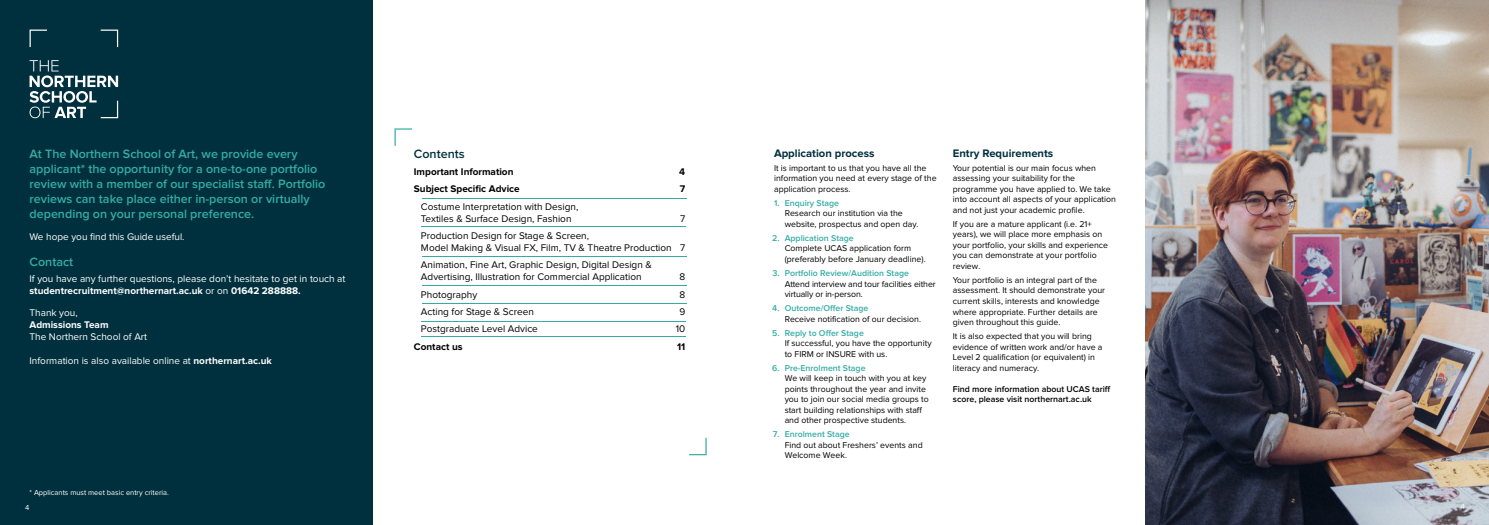
<style>
.page{position:relative;width:1489px;height:525px;background:#fff}
.page>*{position:absolute;margin:0;border:0;box-sizing:border-box;transform-origin:0 0}
.t1{font:600 12.5px/15px "Proxima Nova";color:#34aca4}
.t2{font:600 12.5px "Proxima Nova";color:#00303e}
.t3{font:700 11.25px "Proxima Nova";color:#00303e}
.t4{font:10px/12px "Proxima Nova";color:#000}
.t5{font:10px/12px "Proxima Nova";color:#fff}
.t6{font:700 10px "Proxima Nova";color:#000}
.t7{font:700 10px "Proxima Nova";color:#fff}
.t8{font:8.75px/10.5px "Proxima Nova";color:#000}
.t9{font:600 8.75px "Proxima Nova";color:#34aca4}
.t10{font:600 8.75px/10.5px "Proxima Nova";color:#000}
.t11{font:7.5px "Proxima Nova";color:#fff}
.s1{font-weight:700}
</style>
<div class="page">
<div style="left:0;top:0;width:372px;height:524px;background:#00303e"></div>
<svg style="left:30px;top:60px;width:88px;height:58px"></svg>
<svg style="left:101px;top:30px;width:17px;height:17px"></svg>
<svg style="left:30px;top:30px;width:17px;height:17px"></svg>
<svg style="left:394px;top:128px;width:18px;height:18px"></svg>
<svg style="left:689px;top:437px;width:17px;height:18px"></svg>
<img style="left:1145px;top:0;width:343px;height:524px">
<hr style="left:421px;top:226px;width:265px;height:1px;background:#34aca4">
<hr style="left:421px;top:255px;width:265px;height:1px;background:#34aca4">
<hr style="left:421px;top:284px;width:265px;height:1px;background:#34aca4">
<hr style="left:421px;top:302px;width:265px;height:1px;background:#34aca4">
<hr style="left:421px;top:320px;width:265px;height:1px;background:#34aca4">
<hr style="left:421px;top:336px;width:265px;height:1px;background:#34aca4">
<hr style="left:421px;top:198px;width:265px;height:1px;background:#34aca4">
<p class="t1" style="left:30px;top:147px;width:297px">At The Northern School of Art, we provide every applicant* the opportunity for a one-to-one portfolio review with a member of our specialist staff. Portfolio reviews can take place either in-person or virtually depending on your personal preference.</p>
<p class="t5" style="left:30px;top:231px;width:157px">We hope you find this Guide useful.</p>
<h1 class="t1" style="left:30px;top:255px;width:45px">Contact</h1>
<p class="t5" style="left:30px;top:273px;width:317px">If you have any further questions, please don’t hesitate to get in touch at <span class="s1">studentrecruitment@northernart.ac.uk</span> or on <span class="s1">01642 288888.</span></p>
<p class="t5" style="left:30px;top:307px;width:50px">Thank you,</p>
<p class="t7" style="left:30px;top:320px;width:81px">Admissions Team</p>
<p class="t5" style="left:30px;top:331px;width:119px">The Northern School of Art</p>
<p class="t5" style="left:30px;top:355px;width:244px">Information is also available online at <span class="s1">northernart.ac.uk</span></p>
<p class="t11" style="left:30px;top:489px;width:141px">* Applicants must meet basic entry criteria.</p>
<h1 class="t2" style="left:414px;top:148px;width:52px">Contents</h1>
<p class="t6" style="left:414px;top:167px;width:101px">Important Information</p>
<p class="t6" style="left:679px;top:167px;width:7px">4</p>
<p class="t6" style="left:414px;top:185px;width:107px">Subject Specific Advice</p>
<p class="t6" style="left:679px;top:185px;width:7px">7</p>
<p class="t4" style="left:421px;top:201px;width:159px">Costume Interpretation with Design,<br>Textiles &amp; Surface Design, Fashion</p>
<p class="t4" style="left:680px;top:213px;width:7px">7</p>
<p class="t4" style="left:421px;top:230px;width:266px">Production Design for Stage &amp; Screen,<br>Model Making &amp; Visual FX, Film, TV &amp; Theatre Production 7</p>
<p class="t4" style="left:421px;top:259px;width:232px">Animation, Fine Art, Graphic Design, Digital Design &amp;<br>Advertising, Illustration for Commercial Application</p>
<p class="t4" style="left:679px;top:271px;width:7px">8</p>
<p class="t4" style="left:421px;top:289px;width:58px">Photography</p>
<p class="t4" style="left:679px;top:289px;width:7px">8</p>
<p class="t4" style="left:421px;top:306px;width:114px">Acting for Stage &amp; Screen</p>
<p class="t4" style="left:679px;top:306px;width:7px">9</p>
<p class="t4" style="left:421px;top:323px;width:118px">Postgraduate Level Advice</p>
<p class="t4" style="left:675px;top:323px;width:11px">10</p>
<p class="t6" style="left:414px;top:342px;width:50px">Contact us</p>
<p class="t6" style="left:677px;top:342px;width:10px">11</p>
<p class="t3" style="left:774px;top:148px;width:102px">Application process</p>
<p class="t8" style="left:774px;top:163px;width:164px">It is important to us that you have all the information you need at every stage of the application process.</p>
<p class="t9" style="left:774px;top:199px;width:67px">1. Enquiry Stage</p>
<p class="t8" style="left:784px;top:208px;width:135px">Research our institution via the website, prospectus and open day.</p>
<p class="t9" style="left:772px;top:234px;width:83px">2. Application Stage</p>
<p class="t8" style="left:784px;top:243px;width:142px">Complete UCAS application form (preferably before January deadline).</p>
<p class="t9" style="left:772px;top:269px;width:138px">3. Portfolio Review/Audition Stage</p>
<p class="t8" style="left:784px;top:279px;width:152px">Attend interview and tour facilities either virtually or in-person.</p>
<p class="t9" style="left:772px;top:304px;width:98px">4. Outcome/Offer Stage</p>
<p class="t8" style="left:784px;top:314px;width:138px">Receive notification of our decision.</p>
<p class="t9" style="left:772px;top:328px;width:93px">5. Reply to Offer Stage</p>
<p class="t8" style="left:784px;top:338px;width:148px">If successful, you have the opportunity to FIRM or INSURE with us.</p>
<p class="t9" style="left:772px;top:363px;width:95px">6. Pre-Enrolment Stage</p>
<p class="t8" style="left:784px;top:373px;width:146px">We will keep in touch with you at key points throughout the year and invite you to join our social media groups to start building relationships with staff and other prospective students.</p>
<p class="t9" style="left:772px;top:430px;width:78px">7. Enrolment Stage</p>
<p class="t8" style="left:784px;top:440px;width:139px">Find out about Freshers’ events and<br>Welcome Week.</p>
<p class="t3" style="left:952px;top:148px;width:102px">Entry Requirements</p>
<p class="t8" style="left:952px;top:163px;width:165px">Your potential is our main focus when assessing your suitability for the programme you have applied to. We take into account all aspects of your application and not just your academic profile.</p>
<p class="t8" style="left:952px;top:219px;width:157px">If you are a mature applicant (i.e. 21+ years), we will place more emphasis on your portfolio, your skills and experience you can demonstrate at your portfolio review.</p>
<p class="t8" style="left:952px;top:275px;width:154px">Your portfolio is an integral part of the assessment. It should demonstrate your current skills, interests and knowledge where appropriate. Further details are given throughout this guide.</p>
<p class="t8" style="left:952px;top:331px;width:151px">It is also expected that you will bring evidence of written work and/or have a Level 2 qualification (or equivalent) in literacy and numeracy.</p>
<p class="t10" style="left:952px;top:384px;width:159px">Find more information about UCAS tariff score, please visit northernart.ac.uk</p>
<p class="t11" style="left:25px;top:503px;width:6px">4</p>
<p class="t11" style="left:1460px;top:502px;width:6px">4</p>
</div>
